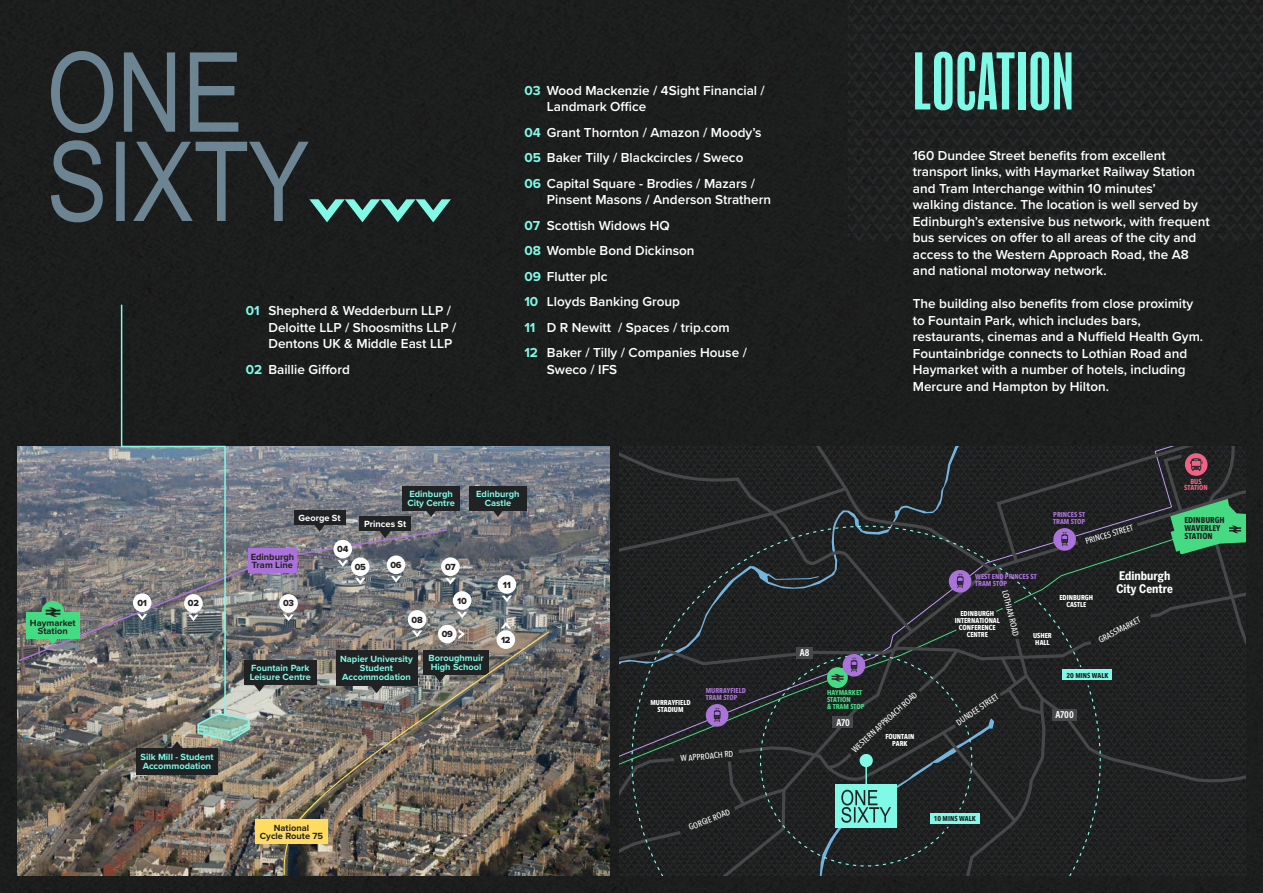
<style>
.page{position:relative;width:1263px;height:893px;background:#1c1d1d}
.page>*{position:absolute;margin:0;border:0;box-sizing:border-box;transform-origin:0 0}
.t1{font:extra-condensed 75.15px "Balboa W05";letter-spacing:.01em;color:#80fae7}
.t2{font:600 13.5px/16.5px "Proxima Nova";color:#fff}
.t3{font:700 condensed 11.85px/12.5px "Benton Sans";color:#fff}
.t4{font:700 10.35px "Acumin Pro Cond";color:#fff}
.t5{font:700 9.3px/9px "Proxima Nova";color:#80fae7}
.t6{font:700 9.3px "Proxima Nova";color:#212223}
.t7{font:700 9.3px "Proxima Nova";color:#fff}
.t8{font:9.15px "Proxima Nova Extrabld";letter-spacing:-.03em;color:#231f20}
.t9{font:500 8.4px "Avenir Next Condensed";color:#fff}
.t10{font:700 8.4px/8.1px "Avenir Next Condensed";color:#1f2021}
.t11{font:700 7.05px/7.1px "Avenir Next Condensed";color:#fff;text-align:center}
.t12{font:700 7.05px/7.1px "Avenir Next Condensed";color:#aa73d9}
.t13{font:700 7.05px/7.1px "Avenir Next Condensed";color:#46db83}
.t14{font:700 7.05px "Avenir Next Condensed";color:#1f2021}
.t15{font:700 7.05px/6.8px "Avenir Next Condensed";color:#ef6284;text-align:center}
.s1{font-weight:700;color:#80fae7}
</style>
<div class="page">
<div style="left:849px;top:0;width:414px;height:243px;background:#1e1f1f"></div>
<svg style="left:51px;top:51px;width:187px;height:82px;background:#384147"></svg>
<svg style="left:51px;top:140px;width:400px;height:82px;background:#2e383a"></svg>
<img style="left:17px;top:446px;width:592px;height:430px">
<div style="left:469px;top:486px;width:57px;height:24px;background:#212223"></div>
<div style="left:402px;top:486px;width:58px;height:24px;background:#212223"></div>
<div style="left:294px;top:510px;width:51px;height:15px;background:#212223"></div>
<div style="left:136px;top:748px;width:82px;height:27px;background:#212223"></div>
<div style="left:244px;top:660px;width:73px;height:25px;background:#212223"></div>
<img style="left:281px;top:630px;width:269px;height:245px">
<div style="left:17px;top:527px;width:435px;height:140px;background:#231f20;opacity:.65"></div>
<svg style="left:18px;top:528px;width:430px;height:134px;background:#747375"></svg>
<div style="left:359px;top:517px;width:52px;height:14px;background:#212223"></div>
<div style="left:255px;top:820px;width:73px;height:24px;background:#ffdc60"></div>
<div style="left:248px;top:549px;width:49px;height:24px;background:#ab73d9"></div>
<div style="left:26px;top:612px;width:54px;height:26px;background:#45db82"></div>
<div style="left:42px;top:601px;width:22px;height:22px;background:#45db82;border-radius:50%"></div>
<svg style="left:46px;top:608px;width:14px;height:9px"></svg>
<svg style="left:492px;top:510px;width:12px;height:7px"></svg>
<svg style="left:425px;top:510px;width:12px;height:7px"></svg>
<svg style="left:379px;top:531px;width:12px;height:7px"></svg>
<svg style="left:313px;top:525px;width:13px;height:6px"></svg>
<svg style="left:47px;top:638px;width:12px;height:7px"></svg>
<svg style="left:337px;top:560px;width:11px;height:7px"></svg>
<div style="left:333px;top:540px;width:19px;height:18px;background:#fff;border-radius:50%"></div>
<svg style="left:391px;top:576px;width:10px;height:6px"></svg>
<div style="left:387px;top:555px;width:18px;height:19px;background:#fff;border-radius:50%"></div>
<svg style="left:445px;top:578px;width:11px;height:6px"></svg>
<div style="left:441px;top:557px;width:19px;height:19px;background:#fff;border-radius:50%"></div>
<svg style="left:502px;top:595px;width:10px;height:7px"></svg>
<div style="left:498px;top:575px;width:18px;height:19px;background:#fff;border-radius:50%"></div>
<svg style="left:283px;top:614px;width:11px;height:7px"></svg>
<div style="left:279px;top:594px;width:19px;height:19px;background:#fff;border-radius:50%"></div>
<svg style="left:412px;top:630px;width:10px;height:7px"></svg>
<div style="left:408px;top:610px;width:18px;height:19px;background:#fff;border-radius:50%"></div>
<img style="left:120px;top:303px;width:146px;height:446px">
<div style="left:184px;top:594px;width:19px;height:19px;background:#fff;border-radius:50%"></div>
<svg style="left:501px;top:622px;width:10px;height:7px"></svg>
<div style="left:496px;top:630px;width:19px;height:19px;background:#fff;border-radius:50%"></div>
<svg style="left:457px;top:612px;width:10px;height:6px"></svg>
<div style="left:453px;top:591px;width:18px;height:19px;background:#fff;border-radius:50%"></div>
<svg style="left:355px;top:578px;width:11px;height:6px"></svg>
<div style="left:351px;top:557px;width:19px;height:19px;background:#fff;border-radius:50%"></div>
<svg style="left:458px;top:629px;width:7px;height:10px"></svg>
<div style="left:438px;top:625px;width:19px;height:18px;background:#fff;border-radius:50%"></div>
<svg style="left:620px;top:446px;width:626px;height:430px;background:#252a2a"></svg>
<div style="left:859px;top:754px;width:14px;height:13px;background:#80fae7;border-radius:50%"></div>
<hr style="left:865px;top:760px;width:2px;height:26px;background:#80fae7">
<p class="t6" style="left:30px;top:616px;width:47px">Haymarket</p>
<p class="t6" style="left:38px;top:624px;width:31px">Station</p>
<p class="t2" style="left:268px;top:302px;width:190px;text-indent:-23px"><span class="s1">01</span> Shepherd &amp; Wedderburn LLP /<br>Deloitte LLP / Shoosmiths LLP /<br>Dentons UK &amp; Middle East LLP</p>
<p class="t2" style="left:246px;top:361px;width:105px"><span class="s1">02</span> Baillie Gifford</p>
<p class="t2" style="left:547px;top:81px;width:219px;text-indent:-23px"><span class="s1">03</span> Wood Mackenzie / 4Sight Financial /<br>Landmark Office</p>
<p class="t2" style="left:524px;top:123px;width:239px"><span class="s1">04</span> Grant Thornton / Amazon / Moody’s</p>
<p class="t2" style="left:524px;top:149px;width:220px"><span class="s1">05</span> Baker Tilly / Blackcircles / Sweco</p>
<p class="t2" style="left:547px;top:174px;width:226px;text-indent:-23px"><span class="s1">06</span> Capital Square - Brodies / Mazars /<br>Pinsent Masons / Anderson Strathern</p>
<p class="t2" style="left:524px;top:216px;width:147px"><span class="s1">07</span> Scottish Widows HQ</p>
<p class="t2" style="left:524px;top:242px;width:171px"><span class="s1">08</span> Womble Bond Dickinson</p>
<p class="t2" style="left:524px;top:267px;width:85px"><span class="s1">09</span> Flutter plc</p>
<p class="t2" style="left:524px;top:293px;width:157px"><span class="s1">10</span> Lloyds Banking Group</p>
<p class="t2" style="left:524px;top:318px;width:207px"><span class="s1">11</span> D R Newitt / Spaces / trip.com</p>
<p class="t2" style="left:547px;top:344px;width:201px;text-indent:-23px"><span class="s1">12</span> Baker / Tilly / Companies House /<br>Sweco / IFS</p>
<p class="t1" style="left:913px;top:40px;width:162px">LOCATION</p>
<p class="t2" style="left:913px;top:147px;width:298px">160 Dundee Street benefits from excellent transport links, with Haymarket Railway Station and Tram Interchange within 10 minutes’<br>walking distance. The location is well served by Edinburgh’s extensive bus network, with frequent bus services on offer to all areas of the city and access to the Western Approach Road, the A8 and national motorway network.</p>
<p class="t2" style="left:913px;top:295px;width:292px">The building also benefits from close proximity to Fountain Park, which includes bars, restaurants, cinemas and a Nuffield Health Gym.<br>Fountainbridge connects to Lothian Road and Haymarket with a number of hotels, including Mercure and Hampton by Hilton.</p>
<p class="t8" style="left:137px;top:596px;width:11px">01</p>
<p class="t8" style="left:188px;top:597px;width:13px">02</p>
<p class="t5" style="left:140px;top:752px;width:75px">Silk Mill - Student<br>Accommodation</p>
<p class="t7" style="left:299px;top:511px;width:43px">George St</p>
<p class="t5" style="left:407px;top:490px;width:49px;line-height:8.2px">Edinburgh<br>City Centre</p>
<p class="t7" style="left:364px;top:517px;width:43px">Princes St</p>
<p class="t6" style="left:251px;top:550px;width:45px">Edinburgh</p>
<p class="t6" style="left:252px;top:558px;width:43px">Tram Line</p>
<p class="t8" style="left:283px;top:597px;width:13px">03</p>
<p class="t8" style="left:337px;top:542px;width:13px">04</p>
<p class="t8" style="left:355px;top:560px;width:13px">05</p>
<p class="t8" style="left:390px;top:558px;width:13px">06</p>
<p class="t8" style="left:445px;top:560px;width:12px">07</p>
<p class="t8" style="left:411px;top:613px;width:13px">08</p>
<p class="t8" style="left:457px;top:594px;width:11px">10</p>
<p class="t8" style="left:442px;top:627px;width:13px">09</p>
<p class="t5" style="left:476px;top:490px;width:45px;line-height:8.2px;text-align:center">Edinburgh<br>Castle</p>
<p class="t8" style="left:503px;top:578px;width:9px">11</p>
<p class="t8" style="left:501px;top:633px;width:11px">12</p>
<p class="t5" style="left:250px;top:663px;width:63px">Fountain Park<br>Leisure Centre</p>
<p class="t5" style="left:340px;top:655px;width:74px;text-align:center">Napier University<br>Student<br>Accommodation</p>
<p class="t5" style="left:429px;top:654px;width:57px">Boroughmuir<br>High School</p>
<p class="t6" style="left:274px;top:821px;width:37px">National</p>
<p class="t6" style="left:260px;top:829px;width:65px">Cycle Route 75</p>
<p class="t11" style="left:650px;top:698px;width:42px">MURRAYFIELD<br>STADIUM</p>
<p class="t12" style="left:706px;top:687px;width:42px">MURRAYFIELD<br>TRAM STOP</p>
<p class="t9" style="left:680px;top:753px;width:54px;rotate:-5deg">W APPROACH RD</p>
<p class="t9" style="left:687px;top:823px;width:45px;rotate:-22deg">GORGIE ROAD</p>
<p class="t4" style="left:800px;top:645px;width:11px">A8</p>
<p class="t13" style="left:827px;top:689px;width:39px">HAYMARKET<br>STATION<br>&amp; TRAM STOP</p>
<p class="t9" style="left:850px;top:747px;width:86px;rotate:-42deg">WESTERN APPROACH ROAD</p>
<p class="t4" style="left:836px;top:715px;width:15px">A70</p>
<p class="t11" style="left:885px;top:733px;width:31px">FOUNTAIN<br>PARK</p>
<p class="t15" style="left:1184px;top:478px;width:25px">BUS<br>STATION</p>
<p class="t12" style="left:1053px;top:511px;width:33px">PRINCES ST<br>TRAM STOP</p>
<p class="t10" style="left:1184px;top:516px;width:42px">EDINBURGH<br>WAVERLEY<br>STATION</p>
<p class="t9" style="left:1084px;top:536px;width:51px;rotate:-17deg">PRINCES STREET</p>
<p class="t12" style="left:975px;top:573px;width:63px">WEST END PRINCES ST<br>TRAM STOP</p>
<p class="t9" style="left:1010px;top:589px;width:48px;rotate:76deg">LOTHIAN ROAD</p>
<p class="t11" style="left:955px;top:609px;width:47px">EDINBURGH<br>INTERNATIONAL<br>CONFERENCE<br>CENTRE</p>
<p class="t11" style="left:1033px;top:632px;width:20px">USHER<br>HALL</p>
<p class="t11" style="left:1059px;top:593px;width:35px">EDINBURGH<br>CASTLE</p>
<p class="t3" style="left:1116px;top:569px;width:58px">Edinburgh<br>City Centre</p>
<p class="t9" style="left:1097px;top:635px;width:47px;rotate:-27deg">GRASSMARKET</p>
<p class="t14" style="left:1066px;top:671px;width:44px">20 MINS WALK</p>
<p class="t9" style="left:954px;top:719px;width:50px;rotate:-34deg">DUNDEE STREET</p>
<p class="t4" style="left:1055px;top:708px;width:20px">A700</p>
<p class="t14" style="left:934px;top:814px;width:44px">10 MINS WALK</p>
</div>
